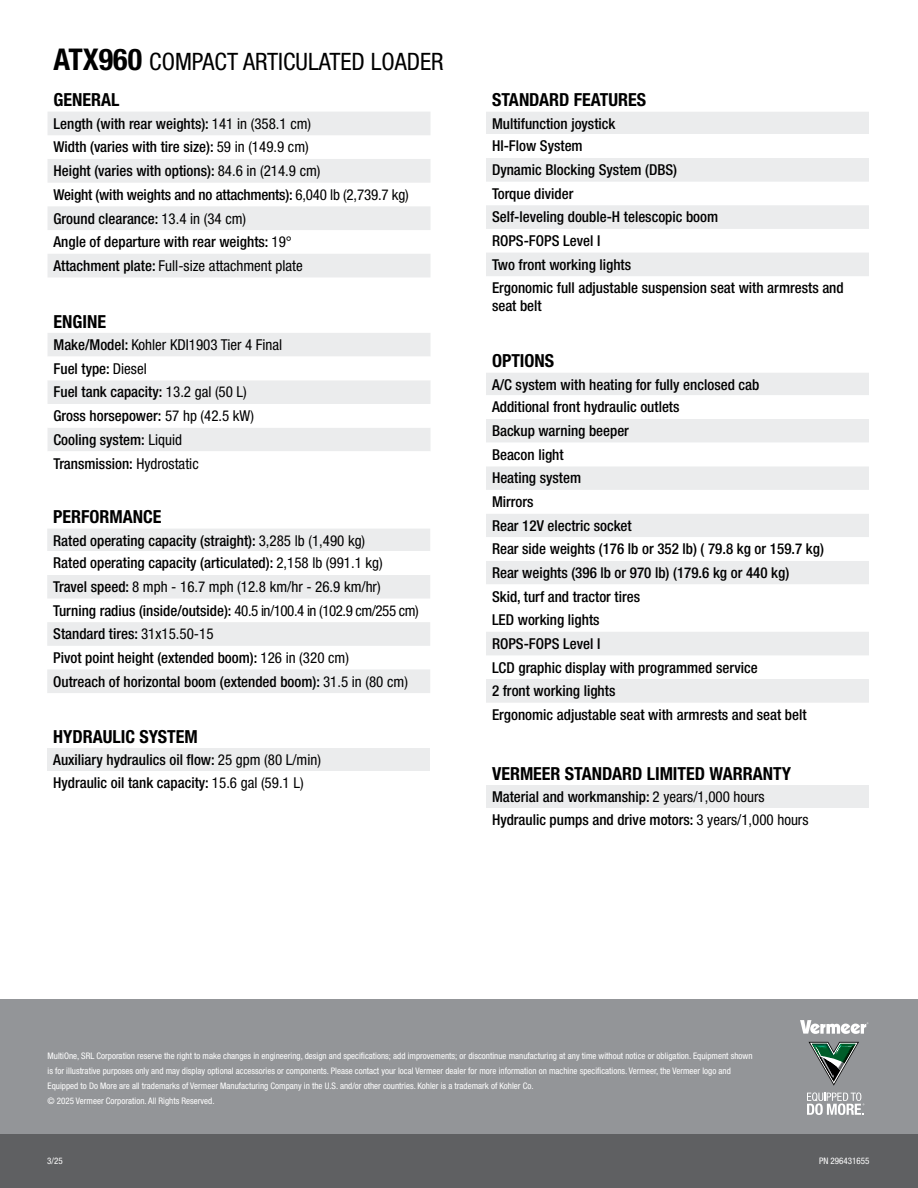
<style>
.page{position:relative;width:918px;height:1188px;background:#fff}
.page>*{position:absolute;margin:0;border:0;box-sizing:border-box;transform-origin:0 0}
.t1{font:condensed 24px "Helvetica Neue LT Std";color:#000}
.t2{font:700 condensed 18px "Helvetica Neue LT Std";color:#000}
.t3{font:500 condensed 15px/23.5px "Helvetica Neue LT Std";color:#000}
.t4{font:condensed 9px/15px "Helvetica Neue LT Std";color:#fff}
.s1{font-weight:700;font-size:30px}
.s2{font-weight:400}
</style>
<div class="page">
<div style="left:0;top:999px;width:918px;height:151px;background:#939598"></div>
<svg style="left:800px;top:1020px;width:68px;height:14px"></svg>
<svg style="left:807px;top:1092px;width:57px;height:23px"></svg>
<svg style="left:809px;top:1042px;width:50px;height:44px"></svg>
<div style="left:0;top:1134px;width:918px;height:54px;background:#5f6062"></div>
<svg style="left:48px;top:112px;width:382px;height:165px;fill:#ebeced"></svg>
<div style="left:48px;top:333px;width:382px;height:23px;background:#ebeced"></div>
<svg style="left:48px;top:380px;width:382px;height:71px;fill:#ebeced"></svg>
<div style="left:47px;top:748px;width:383px;height:22px;background:#ebeced"></div>
<svg style="left:486px;top:112px;width:383px;height:164px;fill:#ebeced"></svg>
<div style="left:486px;top:134px;width:383px;height:24px;background:#fff"></div>
<svg style="left:47px;top:529px;width:383px;height:164px;fill:#ebeced"></svg>
<div style="left:47px;top:551px;width:383px;height:24px;background:#fff"></div>
<div style="left:486px;top:785px;width:383px;height:23px;background:#ebeced"></div>
<svg style="left:486px;top:373px;width:383px;height:330px;fill:#ebeced"></svg>
<svg style="left:486px;top:395px;width:383px;height:213px"></svg>
<h1 class="t1" style="left:53px;top:48px;width:392px"><span class="s1">ATX960</span> COMPACT ARTICULATED LOADER</h1>
<p class="t2" style="left:54px;top:89px;width:68px">GENERAL</p>
<p class="t3" style="left:54px;top:111px;width:357px">Length (with rear weights): <span class="s2">141 in (358.1 cm)<br></span>Width (varies with tire size): <span class="s2">59 in (149.9 cm)<br></span>Height (varies with options): <span class="s2">84.6 in (214.9 cm)<br></span>Weight (with weights and no attachments): <span class="s2">6,040 lb (2,739.7 kg)<br></span>Ground clearance: <span class="s2">13.4 in (34 cm)<br></span>Angle of departure with rear weights: <span class="s2">19°<br></span>Attachment plate: <span class="s2">Full-size attachment plate</span></p>
<p class="t2" style="left:54px;top:310px;width:54px">ENGINE</p>
<p class="t3" style="left:54px;top:333px;width:230px">Make/Model: <span class="s2">Kohler KDI1903 Tier 4 Final<br></span>Fuel type: <span class="s2">Diesel<br></span>Fuel tank capacity: <span class="s2">13.2 gal (50 L)<br></span>Gross horsepower: <span class="s2">57 hp (42.5 kW)<br></span>Cooling system: <span class="s2">Liquid<br></span>Transmission: <span class="s2">Hydrostatic</span></p>
<p class="t2" style="left:53px;top:506px;width:110px">PERFORMANCE</p>
<p class="t3" style="left:53px;top:529px;width:367px">Rated operating capacity (straight): <span class="s2">3,285 lb (1,490 kg)<br></span>Rated operating capacity (articulated): <span class="s2">2,158 lb (991.1 kg)<br></span>Travel speed: <span class="s2">8 mph - 16.7 mph (12.8 km/hr - 26.9 km/hr)<br></span>Turning radius (inside/outside): <span class="s2">40.5 in/100.4 in (102.9 cm/255 cm)<br></span>Standard tires: <span class="s2">31x15.50-15<br></span>Pivot point height (extended boom): <span class="s2">126 in (320 cm)<br></span>Outreach of horizontal boom (extended boom): <span class="s2">31.5 in (80 cm)</span></p>
<p class="t2" style="left:53px;top:725px;width:146px">HYDRAULIC SYSTEM</p>
<p class="t3" style="left:53px;top:748px;width:269px;line-height:22.6px">Auxiliary hydraulics oil flow: <span class="s2">25 gpm (80 L/min)<br></span>Hydraulic oil tank capacity: <span class="s2">15.6 gal (59.1 L)</span></p>
<p class="t2" style="left:492px;top:89px;width:156px">STANDARD FEATURES</p>
<p class="t3" style="left:492px;top:112px;width:353px">Multifunction joystick<br>HI-Flow System<br>Dynamic Blocking System (DBS)<br>Torque divider<br>Self-leveling double-H telescopic boom<br>ROPS-FOPS Level I<br>Two front working lights<br>Ergonomic full adjustable suspension seat with armrests and</p>
<p class="t3" style="left:492px;top:294px;width:51px">seat belt</p>
<p class="t2" style="left:492px;top:350px;width:64px">OPTIONS</p>
<p class="t3" style="left:492px;top:373px;width:333px">A/C system with heating for fully enclosed cab<br>Additional front hydraulic outlets<br>Backup warning beeper<br>Beacon light<br>Heating system<br>Mirrors<br>Rear 12V electric socket<br>Rear side weights (176 lb or 352 lb) ( 79.8 kg or 159.7 kg)<br>Rear weights (396 lb or 970 lb) (179.6 kg or 440 kg)<br>Skid, turf and tractor tires<br>LED working lights<br>ROPS-FOPS Level I<br>LCD graphic display with programmed service<br>2 front working lights<br>Ergonomic adjustable seat with armrests and seat belt</p>
<p class="t2" style="left:492px;top:763px;width:301px">VERMEER STANDARD LIMITED WARRANTY</p>
<p class="t3" style="left:492px;top:785px;width:318px;line-height:22.6px">Material and workmanship: <span class="s2">2 years/1,000 hours<br></span>Hydraulic pumps and drive motors: <span class="s2">3 years/1,000 hours</span></p>
<p class="t4" style="left:48px;top:1048px;width:707px">MultiOne, SRL Corporation reserve the right to make changes in engineering, design and specifications; add improvements; or discontinue manufacturing at any time without notice or obligation. Equipment shown is for illustrative purposes only and may display optional accessories or components. Please contact your local Vermeer dealer for more information on machine specifications. Vermeer, the Vermeer logo and Equipped to Do More are all trademarks of Vermeer Manufacturing Company in the U.S. and/or other countries. Kohler is a trademark of Kohler Co.<br>© 2025 Vermeer Corporation. All Rights Reserved.</p>
<p class="t4" style="left:47px;top:1153px;width:17px">3/25</p>
<p class="t4" style="left:819px;top:1153px;width:52px">PN 296431655</p>
</div>
